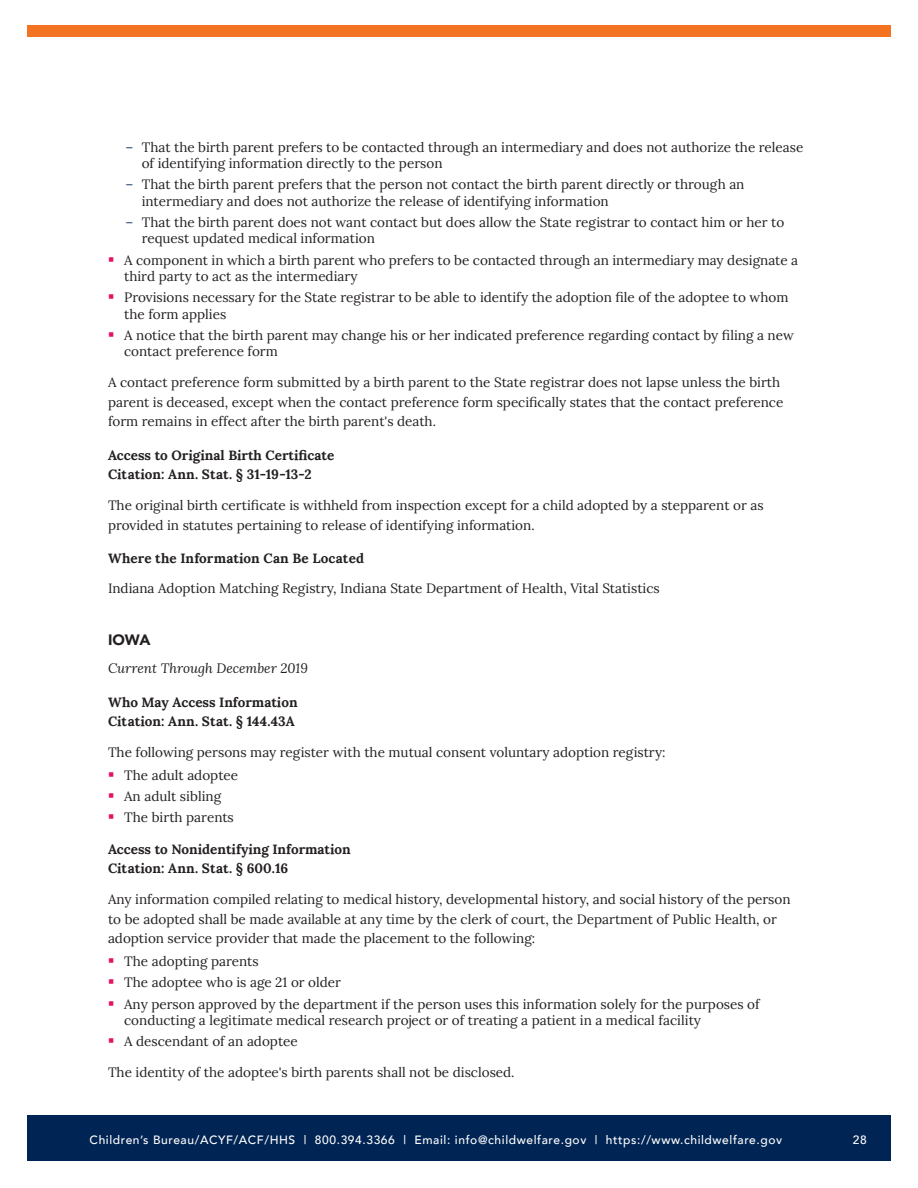
<style>
.page{position:relative;width:918px;height:1188px;background:#fff}
.page>*{position:absolute;margin:0;border:0;box-sizing:border-box;transform-origin:0 0}
.t1{font:900 15px "Avenir";color:#231f20}
.t2{font:13.5px/16.5px "Lora";color:#231f20}
.t3{font:700 13.5px/19.5px "Lora";color:#231f20}
.t4{font:italic 13.5px "Lora";color:#231f20}
.t5{font:500 12px "Avenir";letter-spacing:.05em;color:#fff}
.s1{color:#002453}
</style>
<div class="page">
<div style="left:27px;top:1116px;width:864px;height:45px;background:#002453"></div>
<div style="left:27px;top:26px;width:864px;height:12px;background:#f47321"></div>
<p class="t2" style="left:142px;top:138px;width:663px;text-indent:-16px"><span class="s1">–</span> That the birth parent prefers to be contacted through an intermediary and does not authorize the release of identifying information directly to the person</p>
<p class="t2" style="left:142px;top:175px;width:604px;text-indent:-16px"><span class="s1">–</span> That the birth parent prefers that the person not contact the birth parent directly or through an intermediary and does not authorize the release of identifying information</p>
<p class="t2" style="left:142px;top:213px;width:644px;text-indent:-16px"><span class="s1">–</span> That the birth parent does not want contact but does allow the State registrar to contact him or her to request updated medical information</p>
<p class="t2" style="left:124px;top:251px;width:676px">A component in which a birth parent who prefers to be contacted through an intermediary may designate a third party to act as the intermediary</p>
<p class="t2" style="left:124px;top:288px;width:666px">Provisions necessary for the State registrar to be able to identify the adoption file of the adoptee to whom the form applies</p>
<p class="t2" style="left:124px;top:326px;width:671px">A notice that the birth parent may change his or her indicated preference regarding contact by filing a new contact preference form</p>
<p class="t2" style="left:108px;top:372px;width:677px;line-height:19.5px">A contact preference form submitted by a birth parent to the State registrar does not lapse unless the birth parent is deceased, except when the contact preference form specifically states that the contact preference form remains in effect after the birth parent's death.</p>
<h3 class="t3" style="left:108px;top:444px;width:228px">Access to Original Birth Certificate<br>Citation: Ann. Stat. § 31-19-13-2</h3>
<p class="t2" style="left:108px;top:495px;width:657px;line-height:19.5px">The original birth certificate is withheld from inspection except for a child adopted by a stepparent or as provided in statutes pertaining to release of identifying information.</p>
<h3 class="t3" style="left:108px;top:547px;width:258px">Where the Information Can Be Located</h3>
<p class="t2" style="left:108px;top:579px;width:553px">Indiana Adoption Matching Registry, Indiana State Department of Health, Vital Statistics</p>
<h2 class="t1" style="left:108px;top:627px;width:44px">IOWA</h2>
<p class="t4" style="left:108px;top:659px;width:201px">Current Through December 2019</p>
<h3 class="t3" style="left:108px;top:691px;width:191px">Who May Access Information<br>Citation: Ann. Stat. § 144.43A</h3>
<p class="t2" style="left:108px;top:743px;width:559px">The following persons may register with the mutual consent voluntary adoption registry:</p>
<p class="t2" style="left:124px;top:766px;width:115px">The adult adoptee</p>
<p class="t2" style="left:124px;top:787px;width:98px">An adult sibling</p>
<p class="t2" style="left:124px;top:808px;width:111px">The birth parents</p>
<h3 class="t3" style="left:108px;top:838px;width:244px">Access to Nonidentifying Information<br>Citation: Ann. Stat. § 600.16</h3>
<p class="t2" style="left:108px;top:889px;width:684px;line-height:19.5px">Any information compiled relating to medical history, developmental history, and social history of the person to be adopted shall be made available at any time by the clerk of court, the Department of Public Health, or adoption service provider that made the placement to the following:</p>
<p class="t2" style="left:124px;top:952px;width:136px">The adopting parents</p>
<p class="t2" style="left:124px;top:974px;width:218px">The adoptee who is age 21 or older</p>
<p class="t2" style="left:124px;top:995px;width:637px">Any person approved by the department if the person uses this information solely for the purposes of conducting a legitimate medical research project or of treating a patient in a medical facility</p>
<p class="t2" style="left:124px;top:1032px;width:175px">A descendant of an adoptee</p>
<p class="t2" style="left:108px;top:1063px;width:408px">The identity of the adoptee's birth parents shall not be disclosed.</p>
<p class="t5" style="left:90px;top:1130px;width:694px">Children’s Bureau/ACYF/ACF/HHS | 800.394.3366 | Email: info@childwelfare.gov | https://www.childwelfare.gov</p>
<p class="t5" style="left:853px;top:1130px;width:15px">28</p>
</div>
